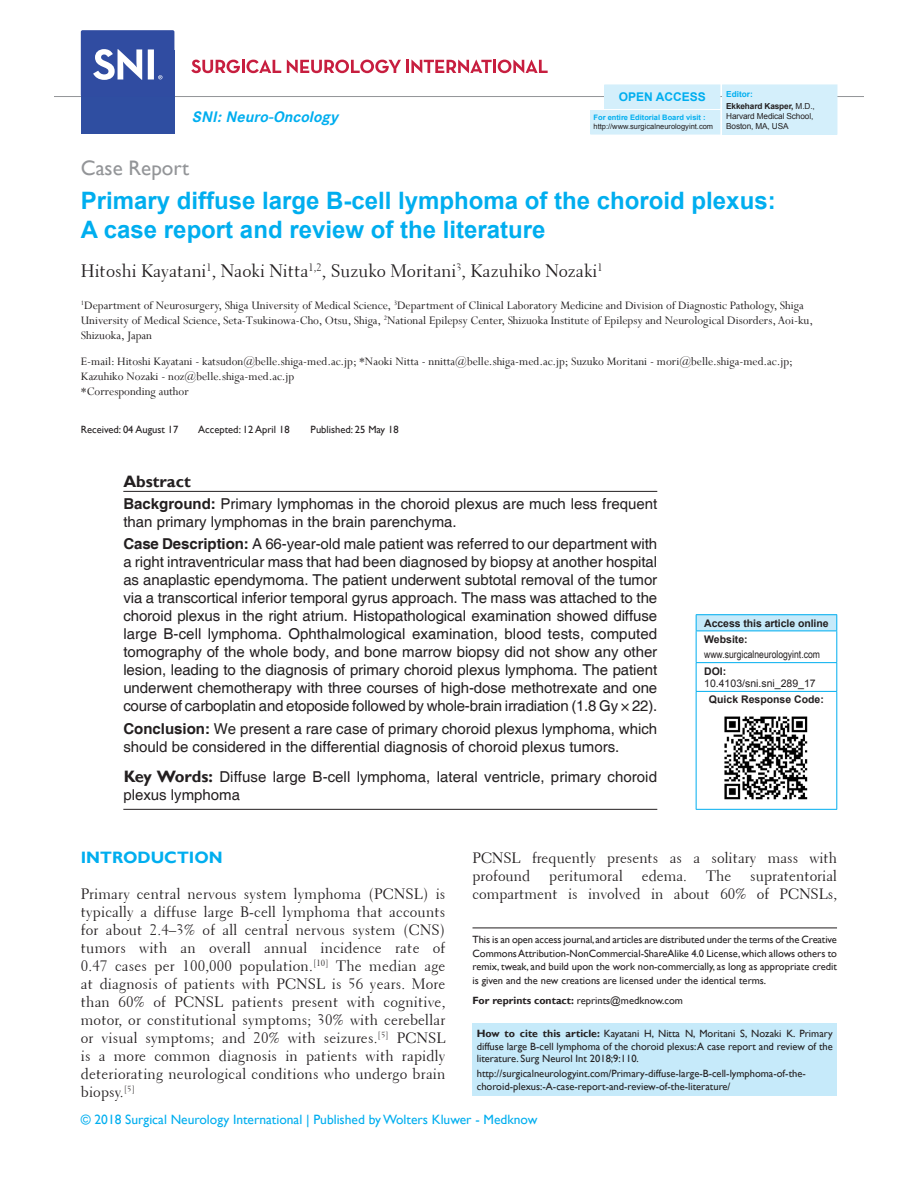
<style>
.page{position:relative;width:918px;height:1188px;background:#fff}
.page>*{position:absolute;margin:0;border:0;box-sizing:border-box;transform-origin:0 0}
.AT{font:700 24px/28.8px "Arial";color:#00aeef}
.AH{font:21px "Gill Sans";color:#939598}
.AU{font:18px "Transitional 521 BT Roman A";color:#231f20}
.t1{font:700 16.5px "Gill Sans";color:#00aeef}
.ABSH{font:700 16.5px "Gill Sans";color:#231f20}
.ABS{font:15px/18px "Helvetica";color:#231f20}
.TX{font:15px/18px "Transitional 521 BT Roman A";color:#231f20;text-align:justify}
.KWD{font:15px/18px "Helvetica";letter-spacing:.005em;color:#231f20}
.t2{font:italic 700 15px "Corporate SBQ";color:#00aeef}
.t3{font:13.5px "Gill Sans";color:#00aeef}
.AFF{font:12.75px/15px "Perpetua";color:#231f20}
.ADD{font:12.75px/15px "Perpetua";color:#231f20}
.t4{font:700 12px "Arial";color:#00aeef}
.OS{font:10.5px/13.5px "Gill Sans";color:#231f20;text-align:justify}
.Published{font:10.5px/12.6px "Gill Sans";color:#231f20;text-align:justify}
.HIS{font:10.5px "Gill Sans";color:#231f20}
.AAO{font:700 10.5px "Arial";letter-spacing:-.005em;color:#231f20}
.WEB{font:10.5px "Arial Narrow";color:#231f20}
.WEB-2{font:10.5px/12.6px "Arial";color:#231f20}
.WEB-3{font:700 10.5px "Arial";color:#231f20}
.t5{font:8.25px/9.9px "Arial";letter-spacing:-.015em;color:#231f20}
.t6{font:700 8.25px/12px "Arial";letter-spacing:-.015em;color:#231f20}
.t7{font:7.5px "Arial";color:#231f20}
.t8{font:700 7.5px "Arial";color:#00aeef}
.s1{color:#00aeef}
.s2{font-weight:400}
.s3{font-weight:700}
.s4{font-family:"Gill Sans";font-weight:700;font-size:16.5px}
</style>
<div class="page">
<hr style="left:54px;top:96px;width:810px;height:1px;background:#939598">
<div style="left:723px;top:85px;width:114px;height:49px;background:#d4effb"></div>
<div style="left:605px;top:85px;width:115px;height:23px;background:#d4effb"></div>
<div style="left:591px;top:111px;width:129px;height:23px;background:#d4effb"></div>
<div style="left:591px;top:110px;width:129px;height:24px;border:1px solid #d4effb"></div>
<div style="left:81px;top:50px;width:93px;height:84px;background:#2f4ea1"></div>
<div style="left:81px;top:30px;width:93px;height:67px;background:#304ca1;border-radius:2px"></div>
<svg style="left:191px;top:60px;width:90px;height:13px"></svg>
<svg style="left:287px;top:60px;width:261px;height:13px"></svg>
<svg style="left:93px;top:49px;width:69px;height:31px"></svg>
<hr style="left:123px;top:491px;width:534px;height:1px;background:#231f20">
<hr style="left:123px;top:809px;width:534px;height:1px;background:#231f20">
<div style="left:472px;top:1024px;width:365px;height:72px;background:#c6eafa"></div>
<hr style="left:472px;top:928px;width:365px;height:1px;background:#231f20">
<div style="left:696px;top:615px;width:141px;height:16px;background:#c6eafa"></div>
<svg style="left:696px;top:615px;width:1px;height:16px"></svg>
<svg style="left:836px;top:615px;width:1px;height:16px"></svg>
<hr style="left:696px;top:614px;width:141px;height:1px;background:#00aeef">
<hr style="left:696px;top:631px;width:1px;height:31px;background:#00aeef">
<hr style="left:836px;top:631px;width:1px;height:31px;background:#00aeef">
<hr style="left:696px;top:631px;width:141px;height:1px;background:#00aeef">
<svg style="left:696px;top:663px;width:1px;height:28px"></svg>
<svg style="left:836px;top:663px;width:1px;height:28px"></svg>
<hr style="left:696px;top:662px;width:141px;height:1px;background:#00aeef">
<hr style="left:696px;top:692px;width:1px;height:117px;background:#00aeef">
<hr style="left:836px;top:692px;width:1px;height:117px;background:#00aeef">
<hr style="left:696px;top:691px;width:141px;height:1px;background:#00aeef">
<hr style="left:696px;top:809px;width:141px;height:1px;background:#00aeef">
<img style="left:724px;top:716px;width:84px;height:84px">
<p class="t2" style="left:192px;top:108px;width:152px">SNI:Neuro-Oncology</p>
<p class="t4" style="left:619px;top:89px;width:88px">OPEN ACCESS</p>
<p class="t8" style="left:594px;top:113px;width:114px">For entire Editorial Board visit :</p>
<p class="t7" style="left:594px;top:122px;width:121px">http://www.surgicalneurologyint.com</p>
<p class="t6" style="left:726px;top:88px;width:90px"><span class="s1">Editor:<br></span>Ekkehard Kasper, <span class="s2">M.D.,</span></p>
<p class="t5" style="left:726px;top:111px;width:89px">Harvard Medical School,<br>Boston, MA, USA</p>
<p class="AH" style="left:81px;top:156px;width:110px">Case Report</p>
<p class="AT" style="left:81px;top:187px;width:696px">Primary diffuse large B‑cell lymphoma of the choroid plexus:<br>A case report and review of the literature</p>
<p class="AU" style="left:81px;top:260px;width:523px">Hitoshi Kayatani<sup>1</sup>, Naoki Nitta<sup>1,2</sup>, Suzuko Moritani<sup>3</sup>, Kazuhiko Nozaki<sup>1</sup></p>
<p class="AFF" style="left:81px;top:298px;width:734px"><sup>1</sup>Department of Neurosurgery, Shiga University of Medical Science, <sup>3</sup>Department of Clinical Laboratory Medicine and Division of Diagnostic Pathology, Shiga<br>University of Medical Science, Seta‑Tsukinowa‑Cho, Otsu, Shiga, <sup>2</sup>National Epilepsy Center, Shizuoka Institute of Epilepsy and Neurological Disorders, Aoi‑ku,<br>Shizuoka, Japan</p>
<p class="ADD" style="left:81px;top:353px;width:714px">E‑mail: Hitoshi Kayatani ‑ katsudon@belle.shiga‑med.ac.jp; *Naoki Nitta ‑ nnitta@belle.shiga‑med.ac.jp; Suzuko Moritani ‑ mori@belle.shiga‑med.ac.jp;<br>Kazuhiko Nozaki ‑ noz@belle.shiga‑med.ac.jp<br>*Corresponding author</p>
<p class="HIS" style="left:81px;top:423px;width:99px">Received: 04 August 17</p>
<p class="HIS" style="left:198px;top:423px;width:93px">Accepted: 12 April 18</p>
<p class="HIS" style="left:311px;top:423px;width:89px">Published: 25 May 18</p>
<p class="ABSH" style="left:123px;top:471px;width:69px">Abstract</p>
<p class="ABS" style="left:123px;top:495px;width:535px"><span class="s3">Background:</span> Primary lymphomas in the choroid plexus are much less frequent than primary lymphomas in the brain parenchyma.</p>
<p class="ABS" style="left:123px;top:536px;width:535px;text-align:justify"><span class="s3">Case Description:</span> A 66‑year‑old male patient was referred to our department with a right intraventricular mass that had been diagnosed by biopsy at another hospital as anaplastic ependymoma. The patient underwent subtotal removal of the tumor via a transcortical inferior temporal gyrus approach. The mass was attached to the choroid plexus in the right atrium. Histopathological examination showed diffuse large B‑cell lymphoma. Ophthalmological examination, blood tests, computed tomography of the whole body, and bone marrow biopsy did not show any other lesion, leading to the diagnosis of primary choroid plexus lymphoma. The patient underwent chemotherapy with three courses of high‑dose methotrexate and one course of carboplatin and etoposide followed by whole‑brain irradiation (1.8 Gy × 22).</p>
<p class="ABS" style="left:123px;top:720px;width:535px"><span class="s3">Conclusion:</span> We present a rare case of primary choroid plexus lymphoma, which should be considered in the differential diagnosis of choroid plexus tumors.</p>
<p class="KWD" style="left:123px;top:769px;width:535px"><span class="s4">Key Words:</span> Diffuse large B‑cell lymphoma, lateral ventricle, primary choroid plexus lymphoma</p>
<p class="AAO" style="left:704px;top:616px;width:126px">Access this article online</p>
<p class="WEB-3" style="left:704px;top:632px;width:45px">Website:</p>
<p class="WEB" style="left:704px;top:647px;width:117px">www.surgicalneurologyint.com</p>
<p class="WEB-2" style="left:704px;top:665px;width:113px"><span class="s3">DOI:<br></span>10.4103/sni.sni_289_17</p>
<p class="AAO" style="left:709px;top:693px;width:116px">Quick Response Code:</p>
<h1 class="t1" style="left:81px;top:847px;width:143px">INTRODUCTION</h1>
<p class="TX" style="left:81px;top:885px;width:366px">Primary central nervous system lymphoma (PCNSL) is typically a diffuse large B‑cell lymphoma that accounts for about 2.4–3% of all central nervous system (CNS) tumors with an overall annual incidence rate of 0.47 cases per 100,000 population.<sup>[10]</sup> The median age at diagnosis of patients with PCNSL is 56 years. More than 60% of PCNSL patients present with cognitive, motor, or constitutional symptoms; 30% with cerebellar or visual symptoms; and 20% with seizures.<sup>[5]</sup> PCNSL is a more common diagnosis in patients with rapidly deteriorating neurological conditions who undergo brain biopsy.<sup>[5]</sup></p>
<p class="TX" style="left:472px;top:849px;width:366px">PCNSL frequently presents as a solitary mass with profound</p>
<p class="TX" style="left:472px;top:867px;width:366px;text-align:right">supratentorial<br>compartment is involved in about 60% of PCNSLs,</p>
<p class="TX" style="left:549px;top:867px;width:75px">peritumoral</p>
<p class="TX" style="left:642px;top:867px;width:47px">edema.</p>
<p class="TX" style="left:706px;top:867px;width:27px">The</p>
<p class="OS" style="left:472px;top:933px;width:366px">This is an open access journal, and articles are distributed under the terms of the Creative Commons Attribution-NonCommercial-ShareAlike 4.0 License, which allows others to remix, tweak, and build upon the work non-commercially, as long as appropriate credit is given and the new creations are licensed under the identical terms.</p>
<p class="OS" style="left:472px;top:994px;width:212px"><span class="s3">For reprints contact:</span> reprints@medknow.com</p>
<p class="Published" style="left:477px;top:1028px;width:358px"><span class="s3">How to cite this article:</span> Kayatani H, Nitta N, Moritani S, Nozaki K. Primary diffuse large B-cell lymphoma of the choroid plexus: A case report and review of the literature. Surg Neurol Int 2018;9:110.</p>
<p class="Published" style="left:477px;top:1068px;width:331px">http://surgicalneurologyint.com/Primary-diffuse-large-B‑cell-lymphoma-of-the&shy;choroid-plexus:-A-case-report-and-review-of-the-literature/</p>
<p class="t3" style="left:81px;top:1112px;width:458px">© 2018 Surgical Neurology International | Published by Wolters Kluwer - Medknow</p>
</div>
